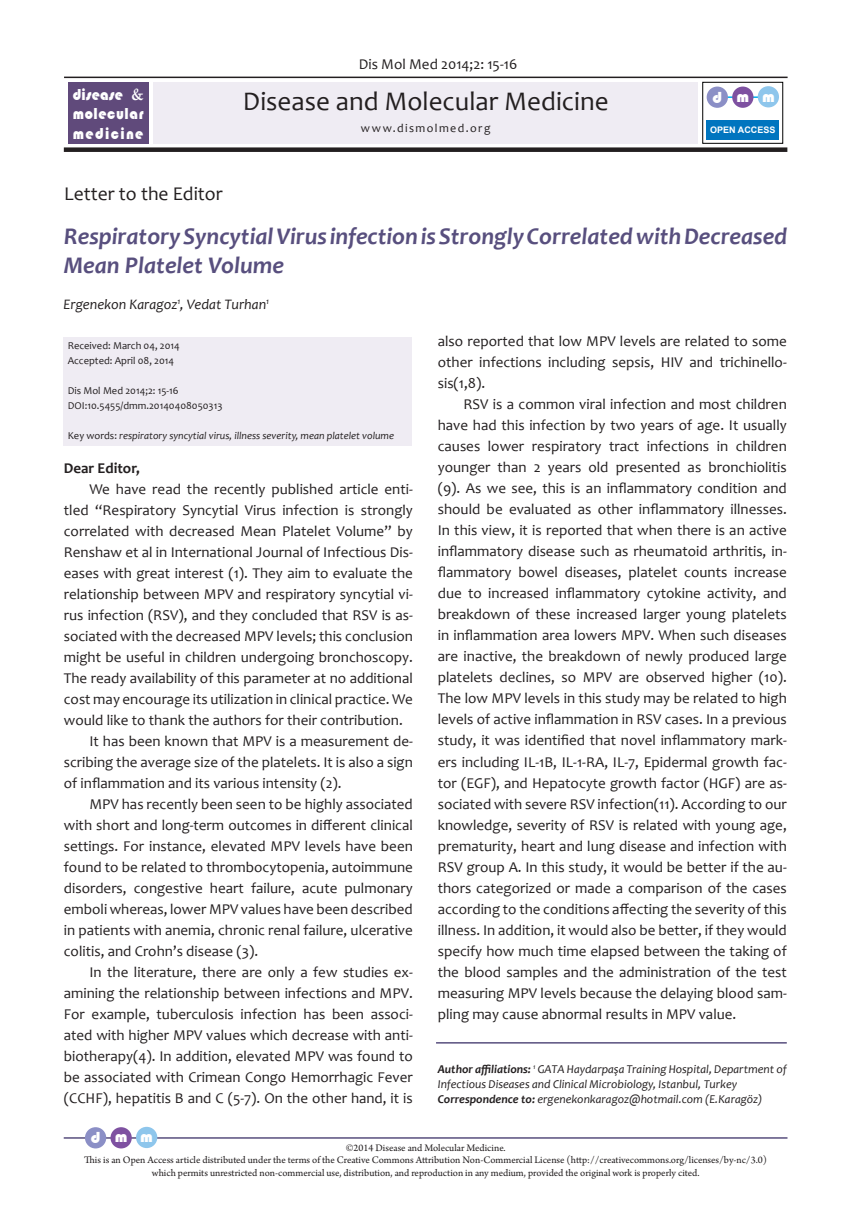
<style>
.page{position:relative;width:864px;height:1217px;background:#fff}
.page>*{position:absolute;margin:0;border:0;box-sizing:border-box;transform-origin:0 0}
.t1{font:27px "Candara";color:#231f20}
.t2{font:italic 700 24px/28.8px "Candara";color:#584f7e}
.t3{font:19.5px "Candara";color:#231f20}
.t4{font:16.5px "Bauhaus 93";color:#fff}
.t5{font:16.35px "Bauhaus 93";letter-spacing:.04em;color:#fff;scale:.9 1}
.t6{font:16.35px "Bauhaus 93";letter-spacing:.02em;color:#fff;scale:.9 1}
.t7{font:16.35px "Bauhaus 93";letter-spacing:.095em;color:#fff;scale:.9 1}
.BABA{font:15px/21px "Candara";color:#231f20;text-align:justify}
.t8{font:700 15px "Candara";color:#231f20}
.t9{font:italic 14.55px "Candara";color:#231f20}
.t10{font:italic 12px/15px "Candara";color:#231f20}
.t11{font:12px "Candara";letter-spacing:.115em;color:#231f20}
.t12{font:10.5px "Arno Pro";color:#231f20}
.t13{font:10.5px "Candara";color:#231f20}
.t14{font:italic 10.5px "Candara";color:#231f20}
.t15{font:700 9px "Arial";color:#fff}
.s1{font-family:"Book Antiqua";font-weight:700}
.s2{font-style:normal}
.s3{font-weight:700}
</style>
<div class="page">
<hr style="left:64px;top:1136px;width:723px;height:2px;background:#584f7e">
<hr style="left:436px;top:1041px;width:350px;height:2px;background:#584f7e">
<div style="left:68px;top:82px;width:80px;height:62px;background:#604a7b"></div>
<div style="left:64px;top:147px;width:723px;height:5px;background:#231f20"></div>
<hr style="left:64px;top:77px;width:723px;height:1px;background:#231f20">
<svg style="left:153px;top:81px;width:630px;height:63px;background:#eceaf0"></svg>
<div style="left:706px;top:120px;width:72px;height:19px;background:#0075bf"></div>
<hr style="left:719px;top:96px;width:44px;height:2px;background:#00aeef">
<div style="left:706px;top:86px;width:21px;height:22px;background:#8b8fc6;border-radius:50%"></div>
<div style="left:731px;top:86px;width:22px;height:22px;background:#7e51a1;border-radius:50%"></div>
<div style="left:757px;top:86px;width:21px;height:21px;background:#8ec6ec;border-radius:50%"></div>
<div style="left:85px;top:1126px;width:21px;height:22px;background:#8b8fc6;border-radius:50%"></div>
<div style="left:110px;top:1126px;width:22px;height:22px;background:#7e51a1;border-radius:50%"></div>
<div style="left:136px;top:1126px;width:21px;height:21px;background:#8ec6ec;border-radius:50%"></div>
<div style="left:63px;top:337px;width:349px;height:108px;background:#efecf3"></div>
<p class="BABA" style="left:358px;top:54px;width:160px">Dis Mol Med 2014;2: 15-16</p>
<p class="t6" style="left:73px;top:85px;width:80px">disease <span class="s1">&amp;</span></p>
<p class="t5" style="left:73px;top:105px;width:80px">molecular</p>
<p class="t7" style="left:73px;top:124px;width:80px">medicine</p>
<p class="t11" style="left:361px;top:120px;width:131px">www.dismolmed.org</p>
<p class="t1" style="left:243px;top:84px;width:367px">Disease and Molecular Medicine</p>
<p class="t3" style="left:64px;top:181px;width:160px">Letter to the Editor</p>
<p class="t4" style="left:712px;top:88px;width:11px">d</p>
<p class="t4" style="left:736px;top:87px;width:14px">m</p>
<p class="t4" style="left:761px;top:87px;width:14px">m</p>
<p class="t15" style="left:710px;top:123px;width:67px">OPEN ACCESS</p>
<p class="t2" style="left:64px;top:221px;width:724px">Respiratory Syncytial Virus infection is Strongly Correlated with Decreased<br>Mean Platelet Volume</p>
<p class="t9" style="left:63px;top:295px;width:207px">Ergenekon Karagoz<sup>1</sup>, Vedat Turhan<sup>1</sup></p>
<p class="t13" style="left:68px;top:339px;width:114px">Received: March 04, 2014</p>
<p class="t13" style="left:68px;top:354px;width:108px">Accepted: April 08, 2014</p>
<p class="t13" style="left:68px;top:384px;width:112px">Dis Mol Med 2014;2: 15-16</p>
<p class="t13" style="left:68px;top:399px;width:156px">DOI:10.5455/dmm.20140408050313</p>
<p class="t14" style="left:68px;top:429px;width:328px"><span class="s2">Key words:</span> respiratory syncytial virus, illness severity, mean platelet volume</p>
<p class="t8" style="left:64px;top:458px;width:78px">Dear Editor,</p>
<p class="BABA" style="left:64px;top:478px;width:350px;text-indent:26px">We have read the recently published article enti&shy;tled “Respiratory Syncytial Virus infection is strongly correlated with decreased Mean Platelet Volume” by Renshaw et al in International Journal of Infectious Dis&shy;eases with great interest (1). They aim to evaluate the relationship between MPV and respiratory syncytial vi&shy;rus infection (RSV), and they concluded that RSV is as&shy;sociated with the decreased MPV levels; this conclusion might be useful in children undergoing bronchoscopy.<br>The ready availability of this parameter at no additional cost may encourage its utilization in clinical practice. We would like to thank the authors for their contribution.</p>
<p class="BABA" style="left:64px;top:730px;width:350px;text-indent:26px">It has been known that MPV is a measurement de&shy;scribing the average size of the platelets. It is also a sign of inflammation and its various intensity (2).</p>
<p class="BABA" style="left:64px;top:793px;width:350px;text-indent:26px">MPV has recently been seen to be highly associated with short and long-term outcomes in different clinical settings. For instance, elevated MPV levels have been found to be related to thrombocytopenia, autoimmune disorders, congestive heart failure, acute pulmonary emboli whereas, lower MPV values have been described in patients with anemia, chronic renal failure, ulcerative colitis, and Crohn’s disease (3).</p>
<p class="BABA" style="left:64px;top:961px;width:350px;text-indent:26px">In the literature, there are only a few studies ex&shy;amining the relationship between infections and MPV.<br>For example, tuberculosis infection has been associ&shy;ated with higher MPV values which decrease with anti&shy;biotherapy(4). In addition, elevated MPV was found to be associated with Crimean Congo Hemorrhagic Fever (CCHF), hepatitis B and C (5-7). On the other hand, it is</p>
<p class="BABA" style="left:437px;top:330px;width:350px">also reported that low MPV levels are related to some other infections including sepsis, HIV and trichinello&shy;sis(1,8).</p>
<p class="BABA" style="left:437px;top:393px;width:350px;text-indent:26px">RSV is a common viral infection and most children have had this infection by two years of age. It usually causes lower respiratory tract infections in children younger than 2 years old presented as bronchiolitis (9). As we see, this is an inflammatory condition and should be evaluated as other inflammatory illnesses.<br>In this view, it is reported that when there is an active inflammatory disease such as rheumatoid arthritis, in&shy;flammatory bowel diseases, platelet counts increase due to increased inflammatory cytokine activity, and breakdown of these increased larger young platelets in inflammation area lowers MPV. When such diseases are inactive, the breakdown of newly produced large platelets declines, so MPV are observed higher (10).<br>The low MPV levels in this study may be related to high levels of active inflammation in RSV cases. In a previous study, it was identified that novel inflammatory mark&shy;ers including IL-1B, IL-1-RA, IL-7, Epidermal growth fac&shy;tor (EGF), and Hepatocyte growth factor (HGF) are as&shy;sociated with severe RSV infection(11). According to our knowledge, severity of RSV is related with young age, prematurity, heart and lung disease and infection with RSV group A. In this study, it would be better if the au&shy;thors categorized or made a comparison of the cases according to the conditions affecting the severity of this illness. In addition, it would also be better, if they would specify how much time elapsed between the taking of the blood samples and the administration of the test measuring MPV levels because the delaying blood sam&shy;pling may cause abnormal results in MPV value.</p>
<p class="t10" style="left:437px;top:1061px;width:350px"><span class="s3">Author affiliations:</span> <sup>1</sup> GATA Haydarpaşa Training Hospital, Department of<br>Infectious Diseases and Clinical Microbiology, Istanbul, Turkey</p>
<p class="t10" style="left:437px;top:1091px;width:326px"><span class="s3">Correspondence to:</span> ergenekonkaragoz@hotmail.com (E.Karagöz)</p>
<p class="t4" style="left:91px;top:1128px;width:11px">d</p>
<p class="t4" style="left:115px;top:1127px;width:14px">m</p>
<p class="t4" style="left:140px;top:1127px;width:14px">m</p>
<p class="t12" style="left:345px;top:1141px;width:161px">©2014 Disease and Molecular Medicine.</p>
<p class="t12" style="left:84px;top:1153px;width:684px">This is an Open Access article distributed under the terms of the Creative Commons Attribution Non-Commercial License (http://creativecommons.org/licenses/by-nc/3.0)</p>
<p class="t12" style="left:152px;top:1166px;width:549px">which permits unrestricted non-commercial use, distribution, and reproduction in any medium, provided the original work is properly cited.</p>
</div>
